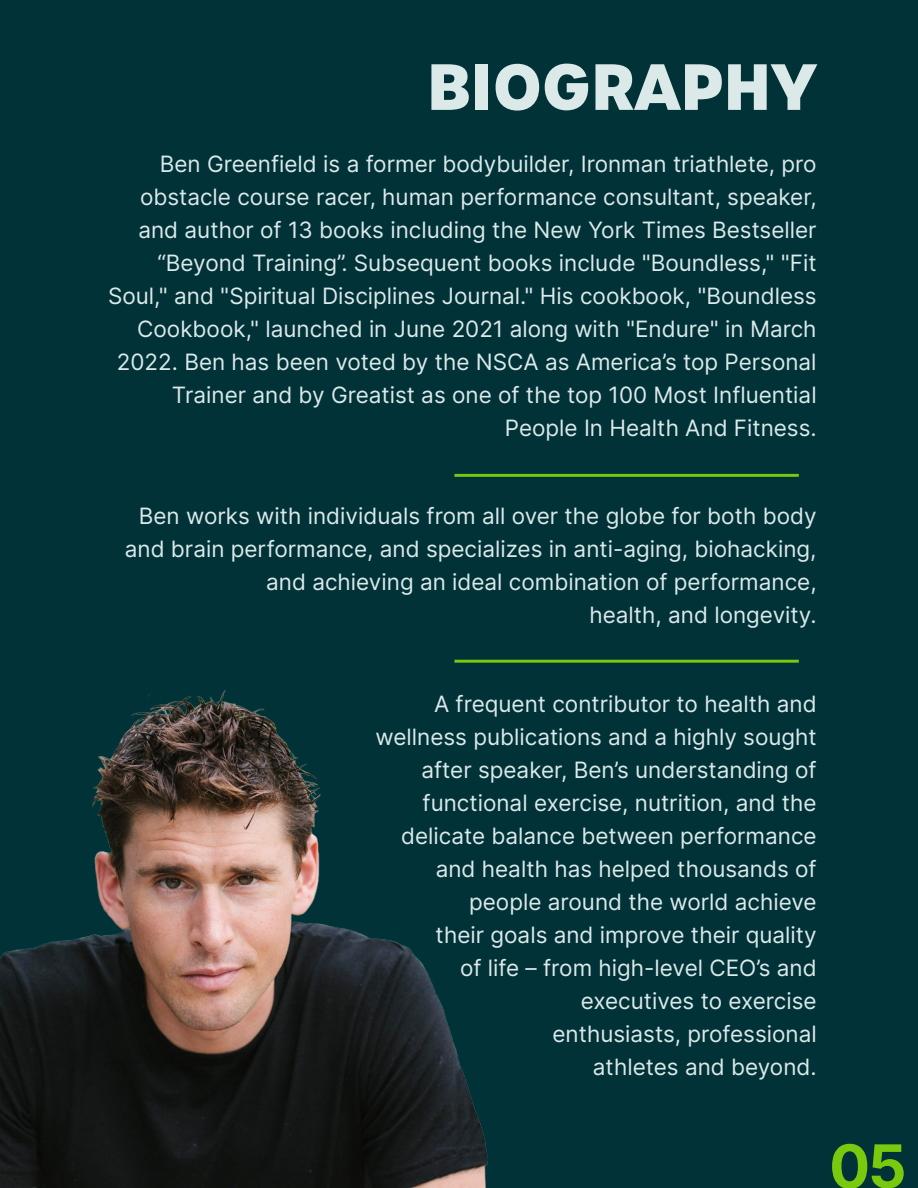
<style>
.page{position:relative;width:918px;height:1188px;background:#003238}
.page>*{position:absolute;margin:0;border:0;box-sizing:border-box;transform-origin:0 0}
.t1{font:700 63px "Urbane";color:#dce9e9}
.t2{font:60px "Inter";color:#79ca0f}
.t3{font:22.5px/33px "Inter";color:#dce9e9;text-align:right}
</style>
<div class="page">
<img style="left:0;top:690px;width:488px;height:498px">
<hr style="left:454px;top:660px;width:345px;height:3px;background:#79ca0f">
<hr style="left:454px;top:474px;width:345px;height:3px;background:#79ca0f">
<h1 class="t1" style="left:427px;top:43px;width:391px">BIOGRAPHY</h1>
<p class="t3" style="left:108px;top:146px;width:710px">Ben Greenfield is a former bodybuilder, Ironman triathlete, pro obstacle course racer, human performance consultant, speaker, and author of 13 books including the New York Times Bestseller “Beyond Training”. Subsequent books include "Boundless," "Fit Soul," and "Spiritual Disciplines Journal." His cookbook, "Boundless Cookbook," launched in June 2021 along with "Endure" in March 2022. Ben has been voted by the NSCA as America’s top Personal Trainer and by Greatist as one of the top 100 Most Influential People In Health And Fitness.</p>
<p class="t3" style="left:125px;top:499px;width:693px">Ben works with individuals from all over the globe for both body and brain performance, and specializes in anti-aging, biohacking, and achieving an ideal combination of performance,<br>health, and longevity.</p>
<p class="t3" style="left:376px;top:686px;width:443px">A frequent contributor to health and wellness publications and a highly sought after speaker, Ben’s understanding of functional exercise, nutrition, and the delicate balance between performance and health has helped thousands of people around the world achieve<br>their goals and improve their quality<br>of life – from high-level CEO’s and executives to exercise<br>enthusiasts, professional<br>athletes and beyond.</p>
<h2 class="t2" style="left:829px;top:1123px;width:79px">05</h2>
</div>
